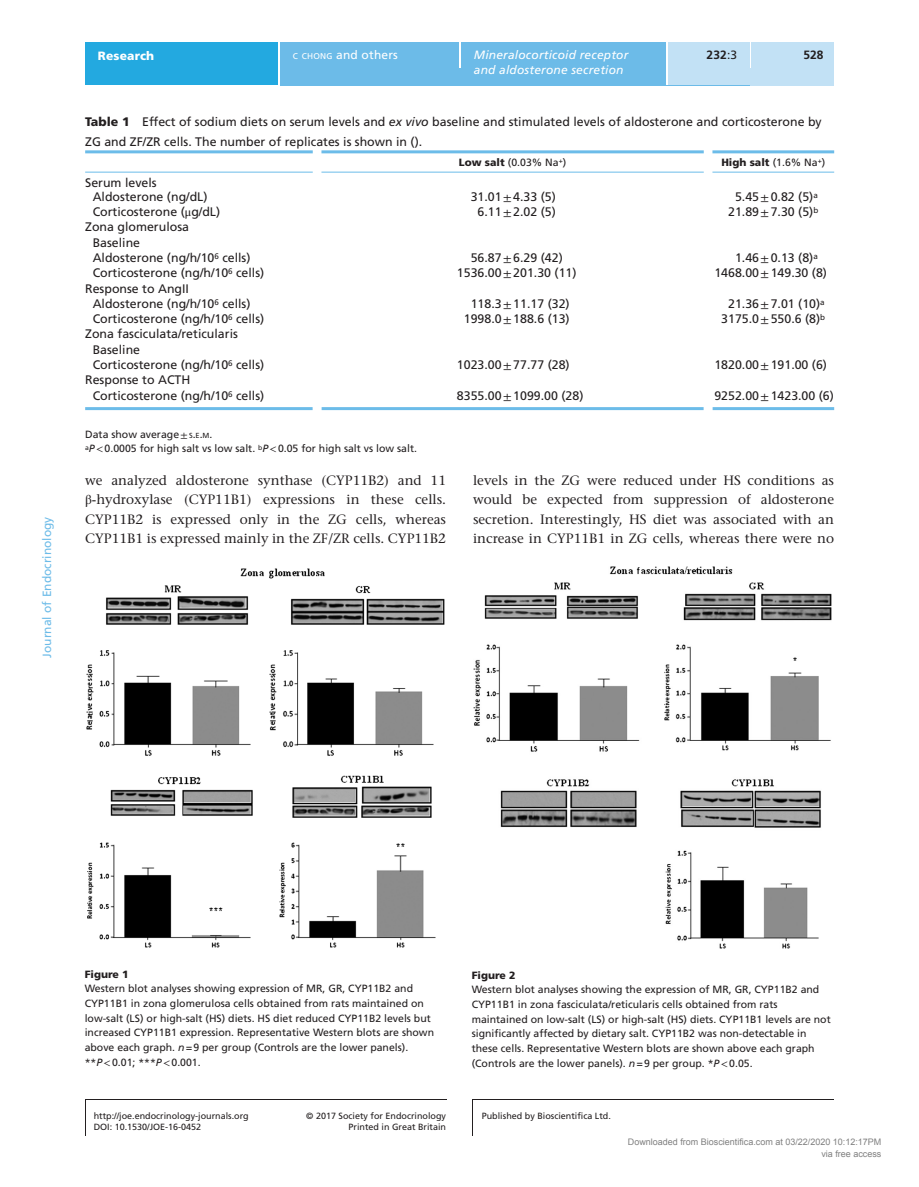
<style>
.page{position:relative;width:919px;height:1187px;background:#fff}
.page>*{position:absolute;margin:0;border:0;box-sizing:border-box;transform-origin:0 0}
.TXT{font:500 13.5px/19.5px "Stone Serif Std";color:#231f20;text-align:justify}
.TB{font:12.3px "Frutiger LT Std";color:#231f20}
.TC{font:12.3px/19.5px "Frutiger LT Std";color:#231f20}
.TB_Bot_Rule{font:12.3px "Frutiger LT Std";color:#231f20}
.t1{font:italic 12px "Frutiger LT Std";letter-spacing:.015em;color:#fff}
.t2{font:12px "Frutiger LT Std";color:#6cbbe8}
.t3{font:12px "Frutiger LT Std";letter-spacing:.015em;color:#fff}
.t4{font:900 12px "Frutiger LT Std";letter-spacing:.015em;color:#fff}
.V{font:700 12px "Frutiger LT Std";letter-spacing:.005em;color:#231f20}
.FC{font:10.5px/14.5px "Frutiger LT Std";color:#231f20}
.TFN_F{font:10.5px "Frutiger LT Std";color:#231f20}
.TCH{font:10.5px "Frutiger LT Std";color:#231f20}
.TCH-2{font:900 10.5px "Frutiger LT Std";color:#231f20}
.FC-2{font:900 10.5px "Frutiger LT Std";color:#231f20}
.t5{font:9px/11.2px "Frutiger LT Std";color:#231f20;text-align:right}
.t6{font:9px/12px "Arial";color:#808080;text-align:right}
.s1{font-size:8.4px}
.s2{font-weight:400}
.s3{font-weight:900}
.s4{font-style:italic}
.s5{font-family:"STIX General"}
.s6{font-size:7.35px}
.s7{font-style:inherit}
.s8{font-family:"STIX General";font-weight:400}
</style>
<div class="page">
<div style="left:85px;top:43px;width:193px;height:42px;background:#23a9e0"></div>
<div style="left:280px;top:51px;width:554px;height:34px;background:#6cbbe8"></div>
<div style="left:280px;top:43px;width:179px;height:8px;background:#6cbbe8"></div>
<hr style="left:459px;top:43px;width:2px;height:25px;background:#fff">
<div style="left:461px;top:43px;width:205px;height:42px;background:#6cbbe8"></div>
<hr style="left:666px;top:43px;width:1px;height:42px;background:#fff">
<div style="left:667px;top:43px;width:83px;height:42px;background:#c2e1f5"></div>
<div style="left:750px;top:68px;width:84px;height:17px;background:#c2e1f5"></div>
<svg style="left:750px;top:51px;width:1px;height:17px"></svg>
<div style="left:751px;top:43px;width:83px;height:25px;background:#c2e1f5"></div>
<hr style="left:85px;top:1099px;width:1px;height:36px;background:#231f20">
<hr style="left:472px;top:1099px;width:1px;height:36px;background:#231f20">
<hr style="left:85px;top:1099px;width:362px;height:1px;background:#231f20">
<hr style="left:472px;top:1099px;width:362px;height:1px;background:#231f20">
<hr style="left:85px;top:150px;width:228px;height:3px;background:#6cbce9">
<hr style="left:85px;top:172px;width:228px;height:1px;background:#6cbce9">
<hr style="left:321px;top:150px;width:382px;height:3px;background:#6cbce9">
<hr style="left:321px;top:172px;width:382px;height:1px;background:#6cbce9">
<hr style="left:712px;top:150px;width:122px;height:3px;background:#6cbce9">
<hr style="left:712px;top:172px;width:122px;height:1px;background:#6cbce9">
<hr style="left:85px;top:407px;width:227px;height:3px;background:#6cbce9">
<hr style="left:321px;top:407px;width:382px;height:3px;background:#6cbce9">
<hr style="left:712px;top:407px;width:122px;height:3px;background:#6cbce9">
<img style="left:87px;top:569px;width:357px;height:378px">
<img style="left:474px;top:567px;width:357px;height:381px">
<p class="t2" style="left:40px;top:657px;width:142px;rotate:-90deg">Journal of Endocrinology</p>
<p class="t3" style="left:293px;top:48px;width:106px"><span class="s1">C CHONG</span> and others</p>
<p class="t4" style="left:98px;top:48px;width:58px">Research</p>
<p class="t1" style="left:474px;top:48px;width:156px">Mineralocorticoid receptor</p>
<p class="V" style="left:803px;top:48px;width:22px">528</p>
<p class="t1" style="left:474px;top:63px;width:151px">and aldosterone secretion</p>
<p class="V" style="left:706px;top:48px;width:32px">232<span class="s2">:3</span></p>
<p class="TC" style="left:85px;top:112px;width:738px"><span class="s3">Table 1</span> Effect of sodium diets on serum levels and <span class="s4">ex vivo</span> baseline and stimulated levels of aldosterone and corticosterone by<br>ZG and ZF/ZR cells. The number of replicates is shown in ().</p>
<p class="TCH" style="left:459px;top:156px;width:109px"><span class="s3">Low salt</span> (0.03% Na<sup>+</sup>)</p>
<p class="TCH-2" style="left:721px;top:156px;width:105px">High salt <span class="s2">(1.6% Na</span><sup>+</sup><span class="s2">)</span></p>
<p class="TB" style="left:85px;top:175px;width:73px">Serum levels</p>
<p class="TB" style="left:93px;top:189px;width:116px">Aldosterone (ng/dL)</p>
<p class="TB" style="left:470px;top:189px;width:87px">31.01<span class="s5">±</span>4.33 (5)</p>
<p class="TB" style="left:735px;top:189px;width:84px">5.45<span class="s5">±</span>0.82 (5)<sup>a</sup></p>
<p class="TB" style="left:93px;top:204px;width:129px">Corticosterone (<span class="s5">μ</span>g/dL)</p>
<p class="TB" style="left:477px;top:204px;width:80px">6.11<span class="s5">±</span>2.02 (5)</p>
<p class="TB" style="left:728px;top:204px;width:92px">21.89<span class="s5">±</span>7.30 (5)<sup>b</sup></p>
<p class="TB" style="left:85px;top:220px;width:105px">Zona glomerulosa</p>
<p class="TB" style="left:93px;top:235px;width:49px">Baseline</p>
<p class="TB" style="left:93px;top:250px;width:159px">Aldosterone (ng/h/10<sup>6</sup> cells)</p>
<p class="TB" style="left:470px;top:250px;width:94px">56.87<span class="s5">±</span>6.29 (42)</p>
<p class="TB" style="left:735px;top:250px;width:84px">1.46<span class="s5">±</span>0.13 (8)<sup>a</sup></p>
<p class="TB" style="left:93px;top:266px;width:173px">Corticosterone (ng/h/10<sup>6</sup> cells)</p>
<p class="TB" style="left:457px;top:266px;width:121px">1536.00<span class="s5">±</span>201.30 (11)</p>
<p class="TB" style="left:714px;top:266px;width:114px">1468.00<span class="s5">±</span>149.30 (8)</p>
<p class="TB" style="left:85px;top:281px;width:105px">Response to AngII</p>
<p class="TB" style="left:93px;top:296px;width:159px">Aldosterone (ng/h/10<sup>6</sup> cells)</p>
<p class="TB" style="left:470px;top:296px;width:100px">118.3<span class="s5">±</span>11.17 (32)</p>
<p class="TB" style="left:728px;top:296px;width:98px">21.36<span class="s5">±</span>7.01 (10)<sup>a</sup></p>
<p class="TB" style="left:93px;top:311px;width:173px">Corticosterone (ng/h/10<sup>6</sup> cells)</p>
<p class="TB" style="left:464px;top:311px;width:107px">1998.0<span class="s5">±</span>188.6 (13)</p>
<p class="TB" style="left:721px;top:311px;width:105px">3175.0<span class="s5">±</span>550.6 (8)<sup>b</sup></p>
<p class="TB" style="left:85px;top:327px;width:154px">Zona fasciculata/reticularis</p>
<p class="TB" style="left:93px;top:342px;width:49px">Baseline</p>
<p class="TB" style="left:93px;top:357px;width:173px">Corticosterone (ng/h/10<sup>6</sup> cells)</p>
<p class="TB" style="left:457px;top:357px;width:114px">1023.00<span class="s5">±</span>77.77 (28)</p>
<p class="TB" style="left:714px;top:357px;width:114px">1820.00<span class="s5">±</span>191.00 (6)</p>
<p class="TB" style="left:85px;top:373px;width:107px">Response to ACTH</p>
<p class="TB_Bot_Rule" style="left:93px;top:388px;width:173px">Corticosterone (ng/h/10<sup>6</sup> cells)</p>
<p class="TB_Bot_Rule" style="left:457px;top:388px;width:128px">8355.00<span class="s5">±</span>1099.00 (28)</p>
<p class="TB_Bot_Rule" style="left:714px;top:388px;width:121px">9252.00<span class="s5">±</span>1423.00 (6)</p>
<p class="TFN_F" style="left:85px;top:427px;width:129px">Data show average<span class="s5">±</span> <span class="s6">S</span><span class="s7">.</span><span class="s6">E</span><span class="s7">.</span><span class="s6">M</span><span class="s7">.</span></p>
<p class="TFN_F" style="left:85px;top:442px;width:333px"><sup>a</sup><span class="s4">P</span><span class="s5">&lt;</span>0.0005 for high salt vs low salt. <sup>b</sup><span class="s4">P</span><span class="s5">&lt;</span>0.05 for high salt vs low salt.</p>
<p class="TXT" style="left:85px;top:470px;width:362px">we analyzed aldosterone synthase (CYP11B2) and 11 <span class="s8">β</span>-hydroxylase (CYP11B1) expressions in these cells.<br>CYP11B2 is expressed only in the ZG cells, whereas CYP11B1 is expressed mainly in the ZF/ZR cells. CYP11B2</p>
<p class="TXT" style="left:473px;top:470px;width:362px">levels in the ZG were reduced under HS conditions as would be expected from suppression of aldosterone secretion. Interestingly, HS diet was associated with an increase in CYP11B1 in ZG cells, whereas there were no</p>
<p class="FC-2" style="left:85px;top:967px;width:45px">Figure 1</p>
<p class="FC" style="left:85px;top:981px;width:351px">Western blot analyses showing expression of MR, GR, CYP11B2 and CYP11B1 in zona glomerulosa cells obtained from rats maintained on low-salt (LS) or high-salt (HS) diets. HS diet reduced CYP11B2 levels but increased CYP11B1 expression. Representative Western blots are shown above each graph. <span class="s4">n=</span>9 per group (Controls are the lower panels). **<span class="s4">P</span><span class="s5">&lt;</span>0.01; ***<span class="s4">P</span><span class="s5">&lt;</span>0.001.</p>
<p class="FC-2" style="left:471px;top:968px;width:45px">Figure 2</p>
<p class="FC" style="left:471px;top:982px;width:360px">Western blot analyses showing the expression of MR, GR, CYP11B2 and CYP11B1 in zona fasciculata/reticularis cells obtained from rats maintained on low-salt (LS) or high-salt (HS) diets. CYP11B1 levels are not significantly affected by dietary salt. CYP11B2 was non-detectable in these cells. Representative Western blots are shown above each graph (Controls are the lower panels). <span class="s4">n=</span>9 per group. *<span class="s4">P</span><span class="s5">&lt;</span>0.05.</p>
<p class="t5" style="left:94px;top:1110px;width:157px">http://joe.endocrinology-journals.org</p>
<p class="t5" style="left:306px;top:1110px;width:141px">© 2017 Society for Endocrinology<br>Printed in Great Britain</p>
<p class="t5" style="left:482px;top:1110px;width:131px">Published by Bioscientifica Ltd.</p>
<p class="t5" style="left:94px;top:1121px;width:109px">DOI: 10.1530/JOE-16-0452</p>
<p class="t6" style="left:627px;top:1136px;width:255px">Downloaded from Bioscientifica.com at 03/22/2020 10:12:17PM via free access</p>
</div>
